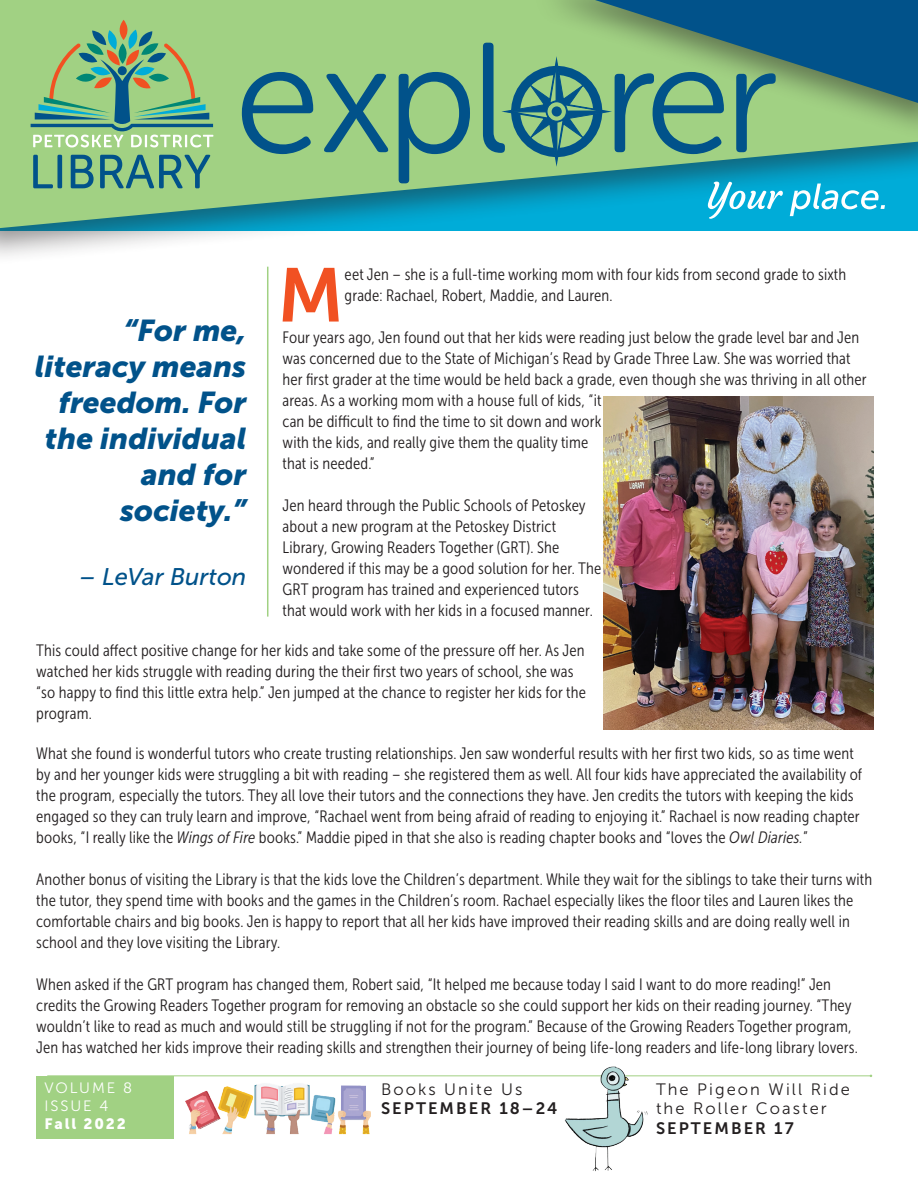
<style>
.page{position:relative;width:918px;height:1188px;background:#fff}
.page>*{position:absolute;margin:0;border:0;box-sizing:border-box;transform-origin:0 0}
.t1{font:75.6px "Museo Sans 700";color:#f15122}
.t2{font:italic 30px/36px "Museo Sans 900";color:#01528a;text-align:right}
.t3{font:italic 24px "Museo Sans 500";color:#01528a}
.t4{font:16.5px/21px "Museo Sans Cond 300";letter-spacing:.01em;color:#231f20}
.t5{font:16.5px/19.5px "Museo Sans 300";letter-spacing:.125em;color:#231f20}
.t6{font:16.5px "Museo Sans 700";letter-spacing:.125em;color:#231f20}
.t7{font:15px/18px "Museo Sans 300";letter-spacing:.125em;color:#fff}
.t8{font:15px "Museo Sans 900";letter-spacing:.125em;color:#fff}
.s1{font-style:italic}
</style>
<div class="page">
<img style="left:603px;top:397px;width:271px;height:332px">
<hr style="left:47px;top:1076px;width:824px;height:1px;background:#a1d183">
<div style="left:0;top:0;width:918px;height:266px;background:#231f20;opacity:.5"></div>
<svg style="left:0;top:0;width:918px;height:228px;background:#68bb97"></svg>
<svg style="left:242px;top:72px;width:71px;height:82px;background:#619e85"></svg>
<svg style="left:324px;top:74px;width:64px;height:78px;background:#68a485"></svg>
<svg style="left:399px;top:72px;width:71px;height:111px;background:#68a485"></svg>
<svg style="left:33px;top:155px;width:20px;height:33px"></svg>
<div style="left:57px;top:155px;width:5px;height:33px;background:#01528a;border-radius:2px"></div>
<svg style="left:71px;top:155px;width:23px;height:33px"></svg>
<svg style="left:100px;top:155px;width:110px;height:33px;background:#64a085"></svg>
<svg style="left:31px;top:20px;width:182px;height:128px;background:#8bbb86"></svg>
<svg style="left:483px;top:0;width:435px;height:166px;background:#5b9983"></svg>
<div style="left:36px;top:1076px;width:137px;height:63px;background:#a1d183"></div>
<svg style="left:708px;top:182px;width:177px;height:37px"></svg>
<hr style="left:267px;top:267px;width:1px;height:350px;background:#a1d183">
<img style="left:553px;top:1066px;width:105px;height:106px">
<img style="left:185px;top:1075px;width:185px;height:60px">
<h2 class="t2" style="left:35px;top:312px;width:213px">“For me, literacy means freedom. For the individual and for society.”</h2>
<h3 class="t3" style="left:79px;top:564px;width:169px">– LeVar Burton</h3>
<h1 class="t1" style="left:277px;top:253px;width:68px">M</h1>
<p class="t4" style="left:345px;top:264px;width:503px">eet Jen – she is a full-time working mom with four kids from second grade to sixth grade: Rachael, Robert, Maddie, and Lauren.</p>
<p class="t4" style="left:283px;top:327px;width:586px">Four years ago, Jen found out that her kids were reading just below the grade level bar and Jen was concerned due to the State of Michigan’s Read by Grade Three Law. She was worried that her first grader at the time would be held back a grade, even though she was thriving in all other areas. As a working mom with a house full of kids, “it<br>can be difficult to find the time to sit down and work<br>with the kids, and really give them the quality time<br>that is needed.”</p>
<p class="t4" style="left:283px;top:495px;width:320px">Jen heard through the Public Schools of Petoskey about a new program at the Petoskey District Library, Growing Readers Together (GRT). She wondered if this may be a good solution for her. The GRT program has trained and experienced tutors that would work with her kids in a focused manner.</p>
<p class="t4" style="left:36px;top:640px;width:551px">This could affect positive change for her kids and take some of the pressure off her. As Jen watched her kids struggle with reading during the their first two years of school, she was “so happy to find this little extra help.” Jen jumped at the chance to register her kids for the program.</p>
<p class="t4" style="left:36px;top:743px;width:828px">What she found is wonderful tutors who create trusting relationships. Jen saw wonderful results with her first two kids, so as time went by and her younger kids were struggling a bit with reading – she registered them as well. All four kids have appreciated the availability of the program, especially the tutors. They all love their tutors and the connections they have. Jen credits the tutors with keeping the kids engaged so they can truly learn and improve, “Rachael went from being afraid of reading to enjoying it.” Rachael is now reading chapter books, “I really like the <span class="s1">Wings of Fire</span> books.” Maddie piped in that she also is reading chapter books and “loves the <span class="s1">Owl Diaries.</span>”</p>
<p class="t4" style="left:36px;top:869px;width:837px">Another bonus of visiting the Library is that the kids love the Children’s department. While they wait for the siblings to take their turns with the tutor, they spend time with books and the games in the Children’s room. Rachael especially likes the floor tiles and Lauren likes the comfortable chairs and big books. Jen is happy to report that all her kids have improved their reading skills and are doing really well in school and they love visiting the Library.</p>
<p class="t4" style="left:36px;top:974px;width:823px">When asked if the GRT program has changed them, Robert said, “It helped me because today I said I want to do more reading!” Jen credits the Growing Readers Together program for removing an obstacle so she could support her kids on their reading journey. “They wouldn’t like to read as much and would still be struggling if not for the program.” Because of the Growing Readers Together program, Jen has watched her kids improve their reading skills and strengthen their journey of being life-long readers and life-long library lovers.</p>
<p class="t7" style="left:45px;top:1079px;width:89px">VOLUME 8<br>ISSUE 4</p>
<p class="t8" style="left:45px;top:1116px;width:83px">Fall 2022</p>
<p class="t5" style="left:381px;top:1079px;width:143px">Books Unite Us</p>
<p class="t6" style="left:381px;top:1099px;width:178px">SEPTEMBER 18–24</p>
<p class="t5" style="left:656px;top:1079px;width:195px">The Pigeon Will Ride the Roller Coaster</p>
<p class="t6" style="left:656px;top:1119px;width:139px">SEPTEMBER 17</p>
</div>
